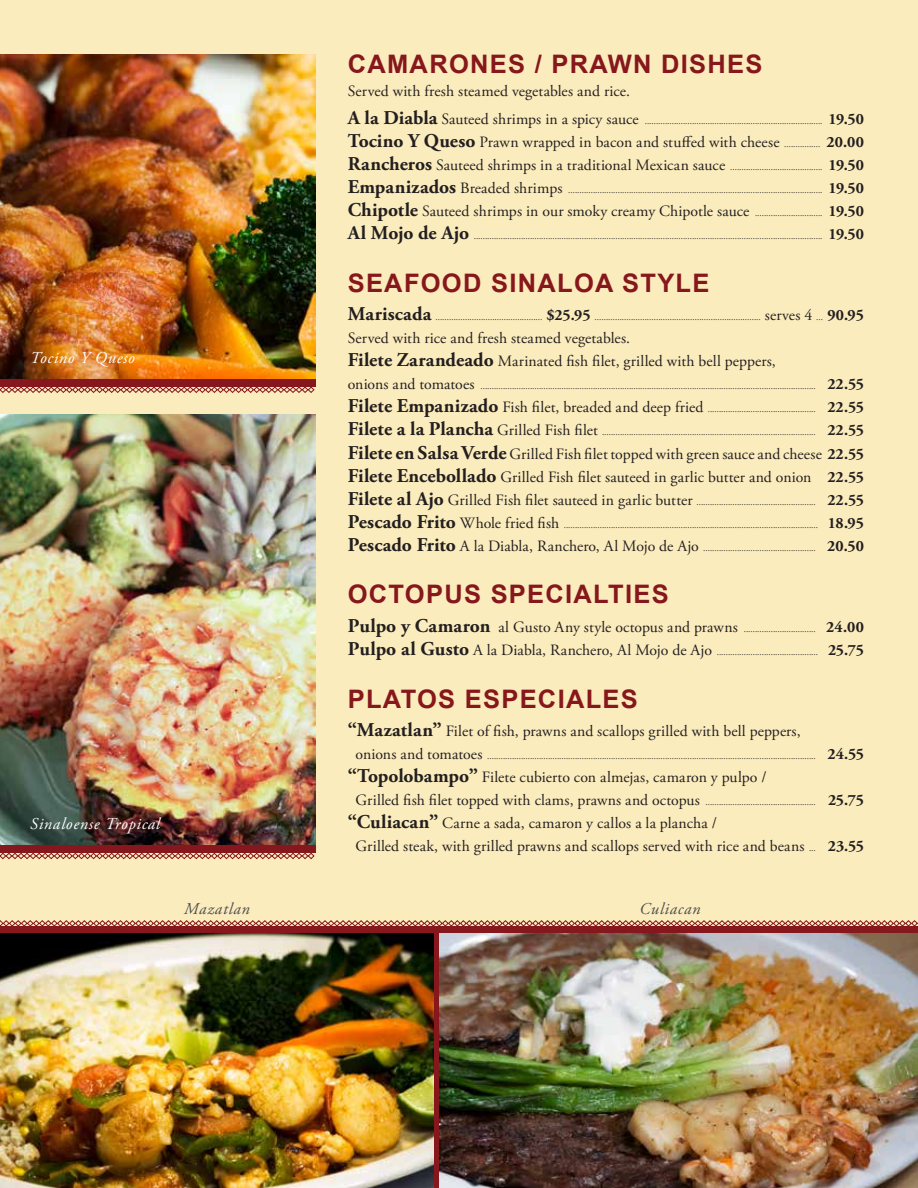
<style>
.page{position:relative;width:918px;height:1188px;background:#fbecbd}
.page>*{position:absolute;margin:0;border:0;box-sizing:border-box;transform-origin:0 0}
.t1{font:700 25.5px "Arial";letter-spacing:.05em;color:#86171c}
.t2{font:italic 16.5px "Adobe Garamond Pro";letter-spacing:.045em;color:#fff}
.t3{font:italic 16.5px "Adobe Garamond Pro";letter-spacing:.045em;color:#4d4d4f}
.t4{font:15.75px/23.1px "Adobe Garamond Pro";letter-spacing:.01em;color:#231f20}
.t5{font:9px "Adobe Garamond Pro";color:#231f20}
.s1{font-weight:700;font-size:19.5px}
.s2{font-size:15.75px}
.s3{font-weight:700;font-size:15.75px}
.s4{font-size:9px}
.s5{font-weight:700}
</style>
<div class="page">
<img style="left:0;top:54px;width:315px;height:325px">
<img style="left:0;top:414px;width:315px;height:431px">
<div style="left:0;top:379px;width:315px;height:8px;background:#86171c"></div>
<svg style="left:0;top:387px;width:315px;height:6px"></svg>
<div style="left:0;top:845px;width:315px;height:8px;background:#86171c"></div>
<svg style="left:0;top:853px;width:315px;height:6px"></svg>
<div style="left:0;top:926px;width:918px;height:8px;background:#86171c"></div>
<svg style="left:0;top:920px;width:918px;height:6px"></svg>
<div style="left:0;top:928px;width:918px;height:260px;background:linear-gradient(to right,#86171c,#86171c)"></div>
<img style="left:440px;top:934px;width:478px;height:254px">
<img style="left:0;top:934px;width:434px;height:254px">
<h2 class="t2" style="left:30px;top:348px;width:106px">Tocino Y Queso</h2>
<h2 class="t2" style="left:30px;top:814px;width:131px">Sinaloense Tropical</h2>
<h1 class="t1" style="left:348px;top:47px;width:416px">CAMARONES / PRAWN DISHES</h1>
<h3 class="t4" style="left:348px;top:80px;width:284px">Served with fresh steamed vegetables and rice.</h3>
<p class="t5" style="left:348px;top:116px;width:518px"><span class="s1">A la Diabla</span> <span class="s2">Sauteed shrimps in a spicy sauce</span> ............................................................................... <span class="s3">19.50</span></p>
<h3 class="t4" style="left:348px;top:131px;width:518px"><span class="s1">Tocino Y Queso</span> Prawn wrapped in bacon and stuffed with cheese <span class="s4">................</span> <span class="s5">20.00</span></h3>
<p class="t5" style="left:348px;top:162px;width:518px"><span class="s1">Rancheros</span> <span class="s2">Sauteed shrimps in a traditional Mexican sauce</span> ......................................... <span class="s3">19.50</span></p>
<p class="t5" style="left:348px;top:185px;width:518px"><span class="s1">Empanizados</span> <span class="s2">Breaded shrimps</span> ................................................................................................................. <span class="s3">19.50</span></p>
<h3 class="t4" style="left:348px;top:200px;width:518px"><span class="s1">Chipotle</span> Sauteed shrimps in our smoky creamy Chipotle sauce <span class="s4">..............................</span> <span class="s5">19.50</span></h3>
<p class="t5" style="left:348px;top:231px;width:518px"><span class="s1">Al Mojo de Ajo</span> ........................................................................................................................................................... <span class="s3">19.50</span></p>
<h1 class="t1" style="left:348px;top:266px;width:363px">SEAFOOD SINALOA STYLE</h1>
<p class="t5" style="left:348px;top:312px;width:518px"><span class="s1">Mariscada</span> ............................................... <span class="s3">$25.95</span> ......................................................................... <span class="s2">serves 4</span> ... <span class="s3">90.95</span></p>
<h3 class="t4" style="left:348px;top:327px;width:430px">Served with rice and fresh steamed vegetables.<br><span class="s1">Filete Zarandeado</span> Marinated fish filet, grilled with bell peppers,</h3>
<p class="t5" style="left:348px;top:381px;width:518px"><span class="s2">onions and tomatoes</span> ..................................................................................................................................................... <span class="s3">22.55</span></p>
<p class="t5" style="left:348px;top:404px;width:518px"><span class="s1">Filete Empanizado</span> <span class="s2">Fish filet, breaded and deep fried</span> ................................................ <span class="s3">22.55</span></p>
<p class="t5" style="left:348px;top:427px;width:518px"><span class="s1">Filete a la Plancha</span> <span class="s2">Grilled Fish filet</span> ............................................................................................... <span class="s3">22.55</span></p>
<h3 class="t4" style="left:348px;top:443px;width:518px"><span class="s1">Filete en Salsa Verde</span> Grilled Fish filet topped with green sauce and cheese <span class="s5">22.55<br></span><span class="s1">Filete Encebollado</span> Grilled Fish filet sauteed in garlic butter and onion <span class="s5">22.55</span></h3>
<p class="t5" style="left:348px;top:496px;width:518px"><span class="s1">Filete al Ajo</span> <span class="s2">Grilled Fish filet sauteed in garlic butter</span> ..................................................... <span class="s3">22.55</span></p>
<p class="t5" style="left:348px;top:519px;width:518px"><span class="s1">Pescado Frito</span> <span class="s2">Whole fried fish</span> ................................................................................................................. <span class="s3">18.95</span></p>
<p class="t5" style="left:348px;top:542px;width:518px"><span class="s1">Pescado Frito</span> <span class="s2">A la Diabla, Ranchero, Al Mojo de Ajo</span> .................................................. <span class="s3">20.50</span></p>
<h1 class="t1" style="left:348px;top:578px;width:322px">OCTOPUS SPECIALTIES</h1>
<p class="t5" style="left:348px;top:624px;width:518px"><span class="s1">Pulpo y Camaron</span> <span class="s2">al Gusto Any style octopus and prawns</span> ................................ <span class="s3">24.00</span></p>
<p class="t5" style="left:348px;top:647px;width:518px"><span class="s1">Pulpo al Gusto</span> <span class="s2">A la Diabla, Ranchero, Al Mojo de Ajo</span> ............................................. <span class="s3">25.75</span></p>
<h1 class="t1" style="left:348px;top:682px;width:292px">PLATOS ESPECIALES</h1>
<h3 class="t4" style="left:348px;top:720px;width:454px"><span class="s1">“Mazatlan”</span> Filet of fish, prawns and scallops grilled with bell peppers,</h3>
<p class="t5" style="left:356px;top:751px;width:510px"><span class="s2">onions and tomatoes</span> .................................................................................................................................................. <span class="s3">24.55</span></p>
<h3 class="t4" style="left:348px;top:766px;width:420px"><span class="s1">“Topolobampo”</span> Filete cubierto con almejas, camaron y pulpo /</h3>
<p class="t5" style="left:356px;top:797px;width:510px"><span class="s2">Grilled fish filet topped with clams, prawns and octopus</span> ................................................. <span class="s3">25.75</span></p>
<h3 class="t4" style="left:356px;top:812px;width:510px;text-indent:-8px"><span class="s1">“Culiacan”</span> Carne a sada, camaron y callos a la plancha /<br>Grilled steak, with grilled prawns and scallops served with rice and beans <span class="s4">...</span> <span class="s5">23.55</span></h3>
<h2 class="t3" style="left:184px;top:899px;width:67px">Mazatlan</h2>
<h2 class="t3" style="left:639px;top:899px;width:62px">Culiacan</h2>
</div>
